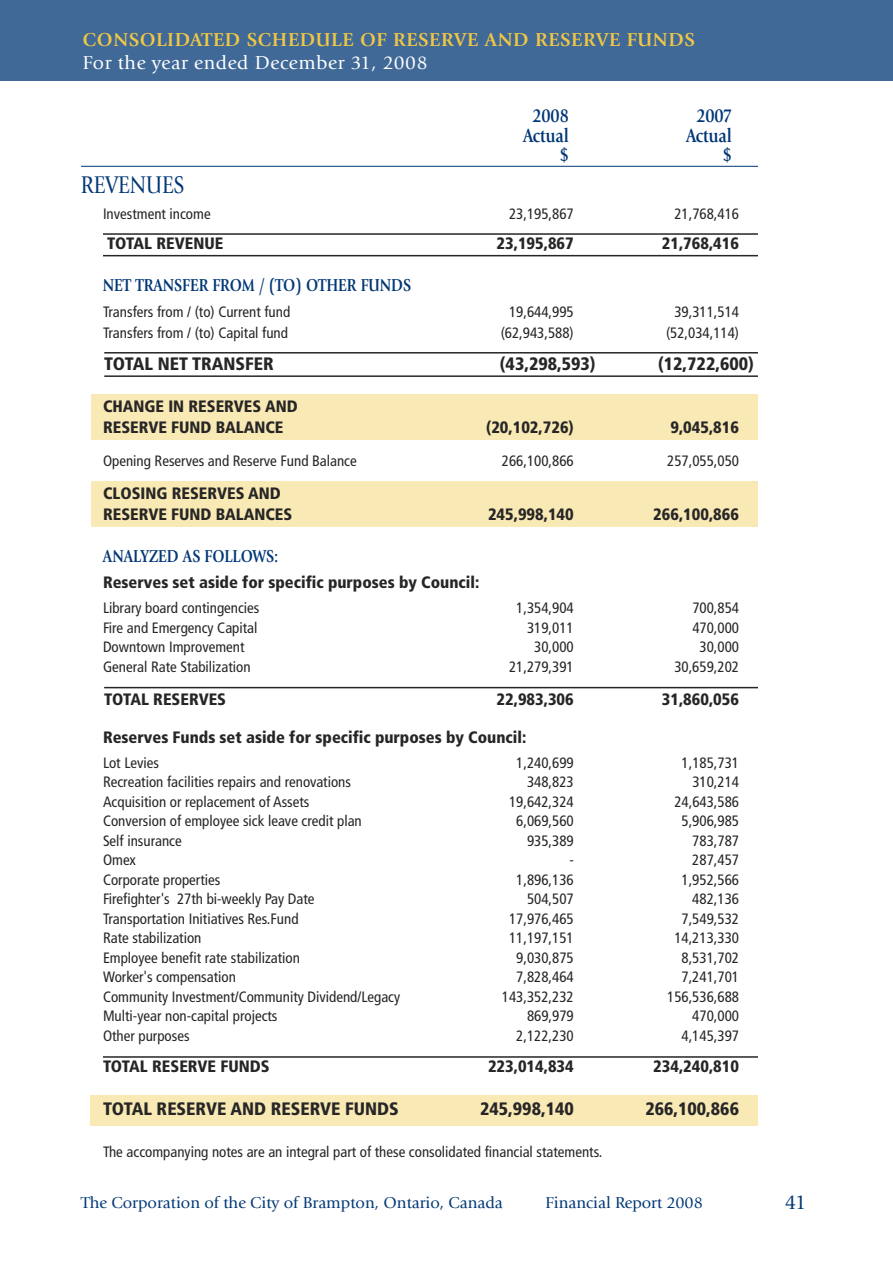
<style>
.page{position:relative;width:893px;height:1263px;background:#fff}
.page>*{position:absolute;margin:0;border:0;box-sizing:border-box;transform-origin:0 0}
.t1{font:25.2px "Giovanni";color:#003776;scale:.83 1}
.t2{font:21px "Giovanni";color:#003776}
.t3{font:700 19.8px "Giovanni";color:#003776;scale:.83 1}
.t4{font:700 19.5px "Giovanni";letter-spacing:.03em;color:#f0c744}
.t5{font:19.5px "Giovanni";letter-spacing:.03em;color:#fff}
.t6{font:900 condensed 18px "Frutiger";color:#272627}
.t7{font:700 18px "Giovanni";color:#003776;scale:.83 1}
.t8{font:900 condensed 16.5px/21px "Frutiger";color:#272627}
.t9{font:16.5px "Giovanni";color:#003776}
.t10{font:condensed 15px "Frutiger";color:#272627}
</style>
<div class="page">
<div style="left:90px;top:1095px;width:668px;height:30px;background:#f9e9b4"></div>
<div style="left:91px;top:482px;width:667px;height:45px;background:#f9e9b4"></div>
<div style="left:91px;top:394px;width:667px;height:46px;background:#f9e9b4"></div>
<div style="left:0;top:0;width:893px;height:81px;background:#406998"></div>
<hr style="left:0;top:0;width:1px;height:81px;background:#003776">
<hr style="left:81px;top:166px;width:677px;height:1px;background:#003776">
<hr style="left:103px;top:233px;width:655px;height:2px;background:#272627">
<hr style="left:103px;top:255px;width:655px;height:1px;background:#272627">
<hr style="left:104px;top:352px;width:654px;height:1px;background:#272627">
<hr style="left:104px;top:375px;width:654px;height:2px;background:#272627">
<hr style="left:104px;top:687px;width:654px;height:1px;background:#272627">
<hr style="left:103px;top:1056px;width:655px;height:2px;background:#272627">
<h3 class="t4" style="left:83px;top:31px;width:613px">CONSOLIDATED SCHEDULE OF RESERVE AND RESERVE FUNDS</h3>
<h3 class="t5" style="left:83px;top:55px;width:346px">For the year ended December 31, 2008</h3>
<h3 class="t3" style="left:533px;top:108px;width:45px">2008</h3>
<h3 class="t3" style="left:696px;top:108px;width:44px">2007</h3>
<h3 class="t3" style="left:523px;top:127px;width:57px">Actual</h3>
<h3 class="t3" style="left:686px;top:127px;width:57px">Actual</h3>
<h3 class="t3" style="left:560px;top:147px;width:13px">$</h3>
<h3 class="t3" style="left:723px;top:147px;width:13px">$</h3>
<h1 class="t1" style="left:81px;top:175px;width:126px">REVENUES</h1>
<p class="t10" style="left:103px;top:208px;width:109px">Investment income</p>
<p class="t10" style="left:509px;top:208px;width:66px">23,195,867</p>
<p class="t10" style="left:674px;top:208px;width:66px">21,768,416</p>
<p class="t8" style="left:107px;top:235px;width:118px">TOTAL REVENUE</p>
<p class="t8" style="left:497px;top:235px;width:79px">23,195,867</p>
<p class="t8" style="left:662px;top:235px;width:79px">21,768,416</p>
<p class="t7" style="left:103px;top:278px;width:373px">NET TRANSFER FROM / (TO) OTHER FUNDS</p>
<p class="t10" style="left:103px;top:306px;width:189px">Transfers from / (to) Current fund</p>
<p class="t10" style="left:509px;top:306px;width:66px">19,644,995</p>
<p class="t10" style="left:674px;top:306px;width:66px">39,311,514</p>
<p class="t10" style="left:103px;top:327px;width:186px">Transfers from / (to) Capital fund</p>
<p class="t10" style="left:501px;top:327px;width:75px">(62,943,588)</p>
<p class="t10" style="left:666px;top:327px;width:75px">(52,034,114)</p>
<p class="t6" style="left:104px;top:356px;width:171px">TOTAL NET TRANSFER</p>
<p class="t6" style="left:500px;top:356px;width:97px">(43,298,593)</p>
<p class="t6" style="left:658px;top:356px;width:97px">(12,722,600)</p>
<p class="t8" style="left:103px;top:397px;width:196px">CHANGE IN RESERVES AND<br>RESERVE FUND BALANCE</p>
<p class="t8" style="left:486px;top:418px;width:89px">(20,102,726)</p>
<p class="t8" style="left:670px;top:418px;width:70px">9,045,816</p>
<p class="t10" style="left:103px;top:455px;width:255px">Opening Reserves and Reserve Fund Balance</p>
<p class="t10" style="left:502px;top:455px;width:73px">266,100,866</p>
<p class="t10" style="left:667px;top:455px;width:73px">257,055,050</p>
<p class="t8" style="left:103px;top:484px;width:191px">CLOSING RESERVES AND<br>RESERVE FUND BALANCES</p>
<p class="t8" style="left:488px;top:505px;width:87px">245,998,140</p>
<p class="t8" style="left:653px;top:505px;width:87px">266,100,866</p>
<p class="t7" style="left:103px;top:549px;width:213px">ANALYZED AS FOLLOWS:</p>
<p class="t8" style="left:103px;top:573px;width:378px">Reserves set aside for specific purposes by Council:</p>
<p class="t10" style="left:103px;top:602px;width:158px">Library board contingencies</p>
<p class="t10" style="left:516px;top:602px;width:59px">1,354,904</p>
<p class="t10" style="left:692px;top:602px;width:48px">700,854</p>
<p class="t10" style="left:103px;top:621px;width:156px">Fire and Emergency Capital</p>
<p class="t10" style="left:527px;top:621px;width:48px">319,011</p>
<p class="t10" style="left:692px;top:621px;width:48px">470,000</p>
<p class="t10" style="left:103px;top:641px;width:143px">Downtown Improvement</p>
<p class="t10" style="left:534px;top:641px;width:41px">30,000</p>
<p class="t10" style="left:699px;top:641px;width:41px">30,000</p>
<p class="t10" style="left:103px;top:660px;width:149px">General Rate Stabilization</p>
<p class="t10" style="left:509px;top:660px;width:66px">21,279,391</p>
<p class="t10" style="left:674px;top:660px;width:66px">30,659,202</p>
<p class="t8" style="left:104px;top:690px;width:124px">TOTAL RESERVES</p>
<p class="t8" style="left:497px;top:690px;width:79px">22,983,306</p>
<p class="t8" style="left:662px;top:690px;width:79px">31,860,056</p>
<p class="t8" style="left:103px;top:728px;width:425px">Reserves Funds set aside for specific purposes by Council:</p>
<p class="t10" style="left:103px;top:757px;width:58px">Lot Levies</p>
<p class="t10" style="left:516px;top:757px;width:59px">1,240,699</p>
<p class="t10" style="left:682px;top:757px;width:59px">1,185,731</p>
<p class="t10" style="left:103px;top:776px;width:249px">Recreation facilities repairs and renovations</p>
<p class="t10" style="left:527px;top:776px;width:48px">348,823</p>
<p class="t10" style="left:692px;top:776px;width:48px">310,214</p>
<p class="t10" style="left:103px;top:796px;width:208px">Acquisition or replacement of Assets</p>
<p class="t10" style="left:509px;top:796px;width:66px">19,642,324</p>
<p class="t10" style="left:674px;top:796px;width:66px">24,643,586</p>
<p class="t10" style="left:103px;top:815px;width:260px">Conversion of employee sick leave credit plan</p>
<p class="t10" style="left:516px;top:815px;width:59px">6,069,560</p>
<p class="t10" style="left:682px;top:815px;width:59px">5,906,985</p>
<p class="t10" style="left:103px;top:835px;width:80px">Self insurance</p>
<p class="t10" style="left:527px;top:835px;width:48px">935,389</p>
<p class="t10" style="left:692px;top:835px;width:48px">783,787</p>
<p class="t10" style="left:103px;top:854px;width:35px">Omex</p>
<p class="t10" style="left:569px;top:854px;width:6px">-</p>
<p class="t10" style="left:692px;top:854px;width:48px">287,457</p>
<p class="t10" style="left:103px;top:874px;width:119px">Corporate properties</p>
<p class="t10" style="left:516px;top:874px;width:59px">1,896,136</p>
<p class="t10" style="left:682px;top:874px;width:59px">1,952,566</p>
<p class="t10" style="left:103px;top:893px;width:213px">Firefighter's 27th bi-weekly Pay Date</p>
<p class="t10" style="left:527px;top:893px;width:48px">504,507</p>
<p class="t10" style="left:692px;top:893px;width:48px">482,136</p>
<p class="t10" style="left:103px;top:913px;width:197px">Transportation Initiatives Res.Fund</p>
<p class="t10" style="left:509px;top:913px;width:66px">17,976,465</p>
<p class="t10" style="left:682px;top:913px;width:59px">7,549,532</p>
<p class="t10" style="left:103px;top:932px;width:100px">Rate stabilization</p>
<p class="t10" style="left:509px;top:932px;width:66px">11,197,151</p>
<p class="t10" style="left:674px;top:932px;width:66px">14,213,330</p>
<p class="t10" style="left:103px;top:952px;width:198px">Employee benefit rate stabilization</p>
<p class="t10" style="left:516px;top:952px;width:59px">9,030,875</p>
<p class="t10" style="left:682px;top:952px;width:59px">8,531,702</p>
<p class="t10" style="left:103px;top:971px;width:134px">Worker's compensation</p>
<p class="t10" style="left:516px;top:971px;width:59px">7,828,464</p>
<p class="t10" style="left:682px;top:971px;width:59px">7,241,701</p>
<p class="t10" style="left:103px;top:991px;width:299px">Community Investment/Community Dividend/Legacy</p>
<p class="t10" style="left:502px;top:991px;width:73px">143,352,232</p>
<p class="t10" style="left:667px;top:991px;width:73px">156,536,688</p>
<p class="t10" style="left:103px;top:1010px;width:176px">Multi-year non-capital projects</p>
<p class="t10" style="left:527px;top:1010px;width:48px">869,979</p>
<p class="t10" style="left:692px;top:1010px;width:48px">470,000</p>
<p class="t10" style="left:103px;top:1030px;width:88px">Other purposes</p>
<p class="t10" style="left:516px;top:1030px;width:59px">2,122,230</p>
<p class="t10" style="left:682px;top:1030px;width:59px">4,145,397</p>
<p class="t8" style="left:103px;top:1057px;width:168px">TOTAL RESERVE FUNDS</p>
<p class="t8" style="left:488px;top:1057px;width:87px">223,014,834</p>
<p class="t8" style="left:653px;top:1057px;width:87px">234,240,810</p>
<p class="t6" style="left:103px;top:1101px;width:297px">TOTAL RESERVE AND RESERVE FUNDS</p>
<p class="t6" style="left:480px;top:1101px;width:95px">245,998,140</p>
<p class="t6" style="left:645px;top:1101px;width:95px">266,100,866</p>
<p class="t10" style="left:103px;top:1145px;width:501px">The accompanying notes are an integral part of these consolidated financial statements.</p>
<p class="t9" style="left:81px;top:1196px;width:423px">The Corporation of the City of Brampton, Ontario, Canada</p>
<p class="t9" style="left:546px;top:1196px;width:159px">Financial Report 2008</p>
<h2 class="t2" style="left:785px;top:1194px;width:23px">41</h2>
</div>
